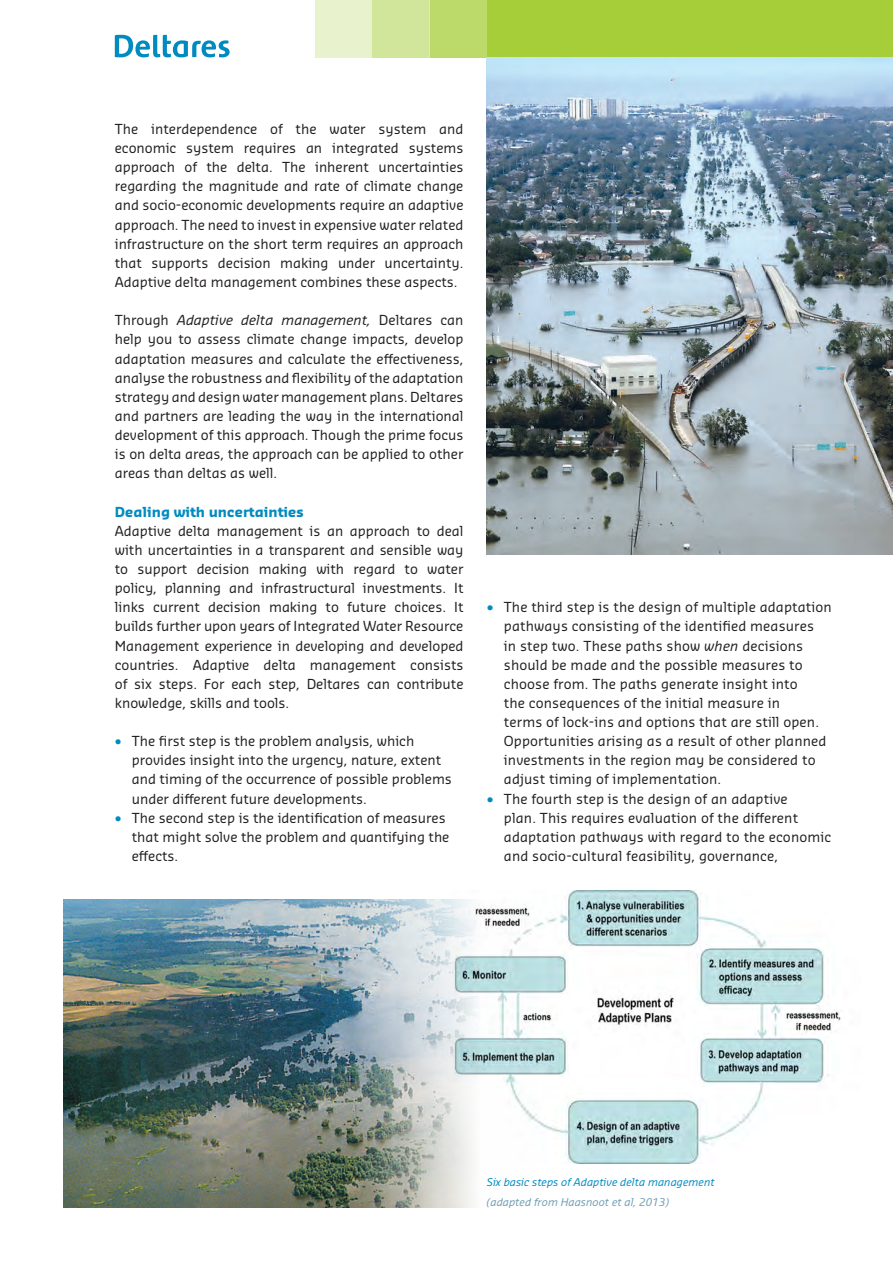
<style>
.page{position:relative;width:893px;height:1263px;background:#fff}
.page>*{position:absolute;margin:0;border:0;box-sizing:border-box;transform-origin:0 0}
.t1{font:13.5px/19.2px "Sansa Pro";letter-spacing:.01em;color:#231f20}
.t2{font:700 13.5px "Sansa Pro";color:#008bc0}
.t3{font:italic 10.5px "Sansa Pro";color:#008bc0}
.t4{font:italic 10.5px "Sansa Pro";color:#6f9db2}
.s1{font-style:italic}
.s2{color:#008bc0}
</style>
<div class="page">
<div style="left:273px;top:0;width:620px;height:57px;background:#a6ce39"></div>
<div style="left:429px;top:0;width:58px;height:57px;background:#bbda69"></div>
<div style="left:372px;top:0;width:57px;height:57px;background:#d2e69b"></div>
<div style="left:315px;top:0;width:57px;height:57px;background:#e8f2cd"></div>
<div style="left:257px;top:0;width:58px;height:57px;background:#fff"></div>
<svg style="left:115px;top:35px;width:115px;height:22px"></svg>
<img style="left:487px;top:57px;width:406px;height:498px">
<img style="left:64px;top:899px;width:410px;height:309px">
<img style="left:453px;top:890px;width:388px;height:274px">
<p class="t1" style="left:115px;top:119px;width:350px;text-align:justify">The interdependence of the water system and economic system requires an integrated systems approach of the delta. The inherent uncertainties regarding the magnitude and rate of climate change and socio-economic developments require an adaptive approach. The need to invest in expensive water related infrastructure on the short term requires an approach that supports decision making under uncertainty.<br>Adaptive delta management combines these aspects.</p>
<p class="t1" style="left:115px;top:310px;width:350px;text-align:justify">Through <span class="s1">Adaptive delta management,</span> Deltares can help you to assess climate change impacts, develop adaptation measures and calculate the effectiveness, analyse the robustness and flexibility of the adaptation strategy and design water management plans. Deltares and partners are leading the way in the international development of this approach. Though the prime focus is on delta areas, the approach can be applied to other areas than deltas as well.</p>
<p class="t2" style="left:115px;top:503px;width:190px">Dealing with uncertainties</p>
<p class="t1" style="left:115px;top:521px;width:350px;text-align:justify">Adaptive delta management is an approach to deal with uncertainties in a transparent and sensible way to support decision making with regard to water policy, planning and infrastructural investments. It links current decision making to future choices. It builds further upon years of Integrated Water Resource Management experience in developing and developed countries. Adaptive delta management consists of six steps. For each step, Deltares can contribute knowledge, skills and tools.</p>
<p class="t1" style="left:132px;top:731px;width:322px;text-indent:-17px"><span class="s2">•</span> The first step is the problem analysis, which provides insight into the urgency, nature, extent and timing of the occurrence of possible problems under different future developments.</p>
<p class="t1" style="left:132px;top:808px;width:319px;text-indent:-17px"><span class="s2">•</span> The second step is the identification of measures that might solve the problem and quantifying the effects.</p>
<p class="t1" style="left:504px;top:597px;width:329px;text-indent:-17px"><span class="s2">•</span> The third step is the design of multiple adaptation pathways consisting of the identified measures<br>in step two. These paths show <span class="s1">when</span> decisions should be made and the possible measures to choose from. The paths generate insight into<br>the consequences of the initial measure in<br>terms of lock-ins and options that are still open.<br>Opportunities arising as a result of other planned investments in the region may be considered to adjust timing of implementation.</p>
<p class="t1" style="left:504px;top:788px;width:329px;text-indent:-17px"><span class="s2">•</span> The fourth step is the design of an adaptive<br>plan. This requires evaluation of the different adaptation pathways with regard to the economic and socio-cultural feasibility, governance,</p>
<p class="t3" style="left:487px;top:1175px;width:229px">Six basic steps of Adaptive delta management</p>
<p class="t4" style="left:487px;top:1195px;width:184px">(adapted from Haasnoot et al, 2013)</p>
</div>
